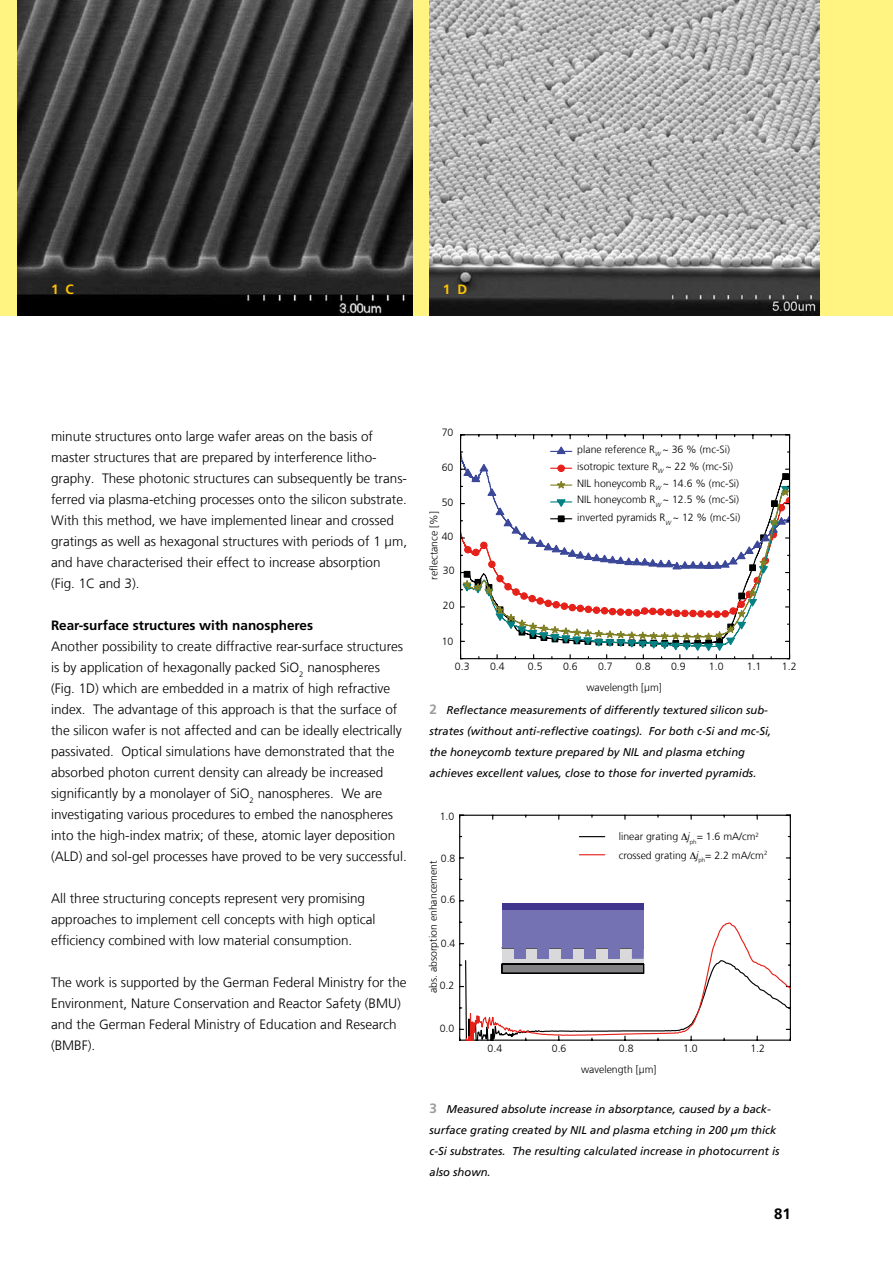
<style>
.page{position:relative;width:893px;height:1263px;background:#fff}
.page>*{position:absolute;margin:0;border:0;box-sizing:border-box;transform-origin:0 0}
.t1{font:700 15px "Frutiger LT Com";color:#000}
.t2{font:300 13.5px/21px "Frutiger LT Com";color:#000}
.t3{font:700 13.5px "Frutiger LT Com";color:#000}
.t4{font:700 13.5px "Frutiger LT Com";color:#fdc300}
.t5{font:italic 11.25px/21px "Frutiger LT Com";color:#000}
.t6{font:300 10.5px/16.8px "Frutiger LT Com";color:#000}
.s1{font-weight:700;font-style:normal;font-size:13.5px;color:#9c9d9d}
.s2{font-style:italic}
</style>
<div class="page">
<div style="left:0;top:0;width:893px;height:315px;background:#fff481"></div>
<img style="left:17px;top:0;width:395px;height:315px">
<img style="left:429px;top:0;width:390px;height:315px">
<hr style="left:789px;top:435px;width:1px;height:224px;background:#000">
<hr style="left:461px;top:434px;width:328px;height:1px;background:#000">
<hr style="left:460px;top:435px;width:1px;height:224px;background:#000">
<svg style="left:461px;top:445px;width:328px;height:214px"></svg>
<hr style="left:790px;top:815px;width:1px;height:225px;background:#000">
<hr style="left:459px;top:815px;width:1px;height:225px;background:#000">
<hr style="left:460px;top:1039px;width:330px;height:2px;background:#000">
<svg style="left:464px;top:815px;width:326px;height:38px"></svg>
<svg style="left:464px;top:853px;width:326px;height:187px"></svg>
<svg style="left:579px;top:836px;width:26px;height:1px"></svg>
<svg style="left:579px;top:854px;width:26px;height:1px"></svg>
<svg style="left:502px;top:904px;width:153px;height:78px"></svg>
<div style="left:516px;top:839px;width:37px;height:23px;background:#fff"></div>
<svg style="left:681px;top:833px;width:6px;height:7px"></svg>
<svg style="left:690px;top:851px;width:6px;height:8px"></svg>
<p class="t4" style="left:51px;top:282px;width:24px">1 C</p>
<p class="t4" style="left:443px;top:282px;width:26px">1 D</p>
<p class="t2" style="left:51px;top:426px;width:358px">minute structures onto large wafer areas on the basis of master structures that are prepared by interference litho&shy;graphy. These photonic structures can subsequently be trans&shy;ferred via plasma-etching processes onto the silicon substrate.<br>With this method, we have implemented linear and crossed gratings as well as hexagonal structures with periods of 1 µm, and have characterised their effect to increase absorption (Fig. 1C and 3).</p>
<p class="t3" style="left:51px;top:617px;width:264px">Rear-surface structures with nanospheres</p>
<p class="t2" style="left:51px;top:636px;width:357px">Another possibility to create diffractive rear-surface structures is by application of hexagonally packed SiO<sub>2</sub> nanospheres (Fig. 1D) which are embedded in a matrix of high refractive index. The advantage of this approach is that the surface of the silicon wafer is not affected and can be ideally electrically passivated. Optical simulations have demonstrated that the absorbed photon current density can already be increased significantly by a monolayer of SiO<sub>2</sub> nanospheres. We are investigating various procedures to embed the nanospheres into the high-index matrix; of these, atomic layer deposition (ALD) and sol-gel processes have proved to be very successful.</p>
<p class="t2" style="left:51px;top:888px;width:326px">All three structuring concepts represent very promising approaches to implement cell concepts with high optical efficiency combined with low material consumption.</p>
<p class="t2" style="left:51px;top:972px;width:357px">The work is supported by the German Federal Ministry for the Environment, Nature Conservation and Reactor Safety (BMU) and the German Federal Ministry of Education and Research (BMBF).</p>
<p class="t6" style="left:442px;top:424px;width:13px">70</p>
<p class="t6" style="left:442px;top:459px;width:13px">60</p>
<p class="t6" style="left:442px;top:494px;width:13px">50</p>
<p class="t6" style="left:442px;top:528px;width:13px">40</p>
<p class="t6" style="left:443px;top:562px;width:13px">30</p>
<p class="t6" style="left:443px;top:597px;width:13px">20</p>
<p class="t6" style="left:442px;top:633px;width:13px">10</p>
<p class="t6" style="left:426px;top:580px;width:70px;rotate:-90deg">reflectance [%]</p>
<p class="t6" style="left:577px;top:441px;width:163px">plane reference R<sub>W</sub> ~ 36 % (mc-Si) isotropic texture R<sub>W</sub> ~ 22 % (mc-Si)<br>NIL honeycomb R<sub>W</sub> ~ 14.6 % (mc-Si)<br>NIL honeycomb R<sub>W</sub> ~ 12.5 % (mc-Si)</p>
<p class="t6" style="left:577px;top:509px;width:165px">inverted pyramids R<sub>W</sub> ~ 12 % (mc-Si)</p>
<p class="t6" style="left:455px;top:658px;width:16px">0.3</p>
<p class="t6" style="left:490px;top:658px;width:16px">0.4</p>
<p class="t6" style="left:528px;top:658px;width:16px">0.5</p>
<p class="t6" style="left:563px;top:658px;width:16px">0.6</p>
<p class="t6" style="left:598px;top:658px;width:16px">0.7</p>
<p class="t6" style="left:636px;top:658px;width:16px">0.8</p>
<p class="t6" style="left:671px;top:658px;width:16px">0.9</p>
<p class="t6" style="left:709px;top:658px;width:16px">1.0</p>
<p class="t6" style="left:747px;top:658px;width:16px">1.1</p>
<p class="t6" style="left:782px;top:658px;width:16px">1.2</p>
<p class="t6" style="left:586px;top:679px;width:77px">wavelength [µm]</p>
<p class="t5" style="left:429px;top:700px;width:343px"><span class="s1">2</span> Reflectance measurements of differently textured silicon sub&shy;strates (without anti-reflective coatings). For both c-Si and mc-Si, the honeycomb texture prepared by NIL and plasma etching achieves excellent values, close to those for inverted pyramids.</p>
<p class="t6" style="left:440px;top:808px;width:16px">1.0</p>
<p class="t6" style="left:441px;top:850px;width:16px">0.8</p>
<p class="t6" style="left:441px;top:891px;width:16px">0.6</p>
<p class="t6" style="left:441px;top:935px;width:16px">0.4</p>
<p class="t6" style="left:440px;top:977px;width:16px">0.2</p>
<p class="t6" style="left:440px;top:1020px;width:16px">0.0</p>
<p class="t6" style="left:425px;top:993px;width:135px;rotate:-90deg">abs. absorption enhancement</p>
<p class="t6" style="left:619px;top:827px;width:150px;line-height:18.6px">linear grating <span class="s2">j</span><sub>ph</sub>= 1.6 mA/cm<sup>2 </sup>crossed grating <span class="s2">j</span><sub>ph</sub>= 2.2 mA/cm<sup>2</sup></p>
<p class="t6" style="left:488px;top:1040px;width:16px">0.4</p>
<p class="t6" style="left:552px;top:1040px;width:16px">0.6</p>
<p class="t6" style="left:619px;top:1040px;width:16px">0.8</p>
<p class="t6" style="left:683px;top:1040px;width:16px">1.0</p>
<p class="t6" style="left:750px;top:1040px;width:16px">1.2</p>
<p class="t6" style="left:581px;top:1061px;width:77px">wavelength [µm]</p>
<p class="t5" style="left:429px;top:1099px;width:352px"><span class="s1">3</span> Measured absolute increase in absorptance, caused by a back&shy;surface grating created by NIL and plasma etching in 200 µm thick c-Si substrates. The resulting calculated increase in photocurrent is also shown.</p>
<p class="t1" style="left:774px;top:1205px;width:18px">81</p>
</div>
